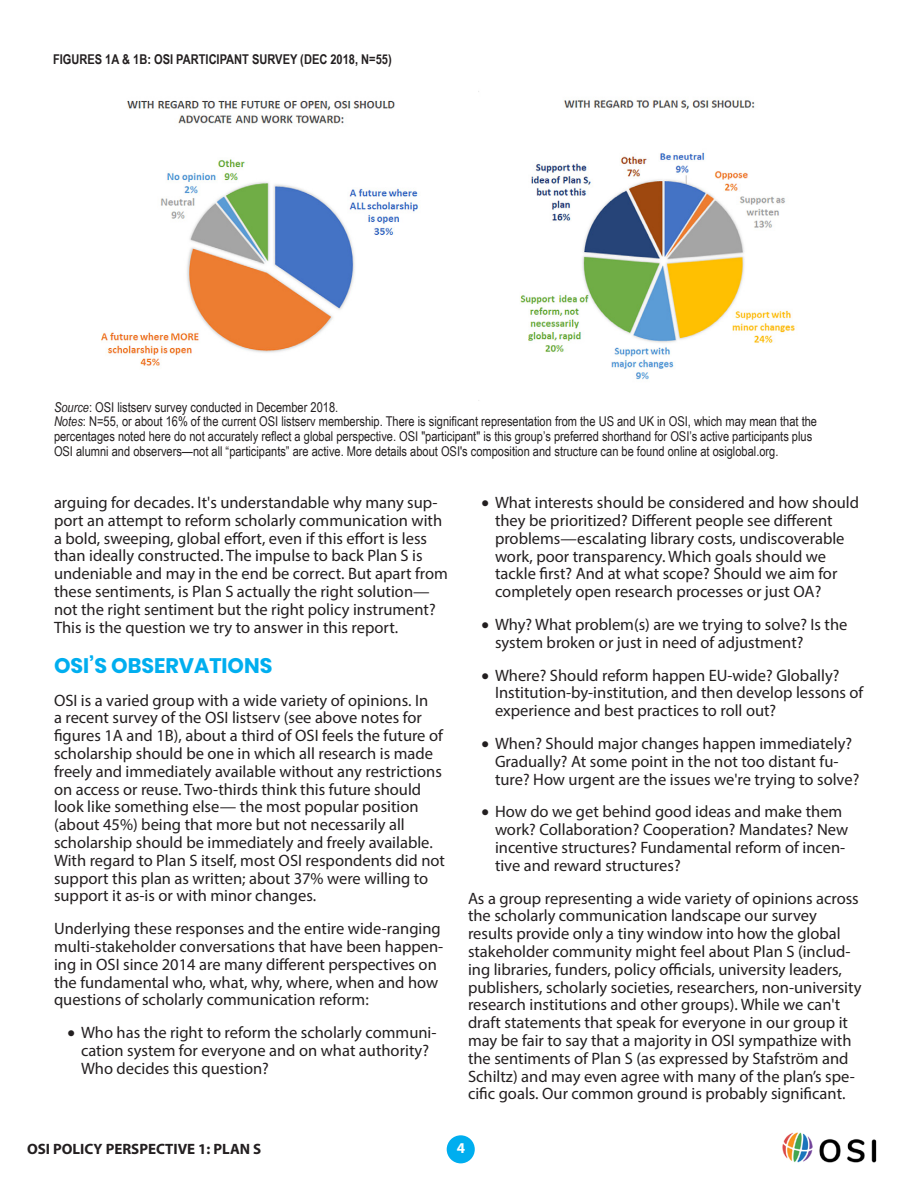
<style>
.page{position:relative;width:918px;height:1188px;background:#fff}
.page>*{position:absolute;margin:0;border:0;box-sizing:border-box;transform-origin:0 0}
.t1{font:700 21px "Poppins";color:#00aeef}
.List_Paragraph{font:16.5px/17.9px "Myriad Pro";color:#231f20}
.t2{font:700 15px "Myriad Pro";color:#231f20}
.t3{font:700 15px "Myriad Pro";color:#fff}
.t4{font:13.5px/14.5px "Arial Narrow";color:#231f20}
.t5{font:700 13.5px "Arial Narrow";color:#231f20}
.s1{font-style:italic}
</style>
<div class="page">
<div style="left:447px;top:1135px;width:28px;height:28px;background:#00aeef;border-radius:50%"></div>
<img style="left:101px;top:100px;width:317px;height:266px">
<img style="left:478px;top:91px;width:317px;height:310px">
<img style="left:782px;top:1132px;width:95px;height:31px">
<p class="t5" style="left:53px;top:49px;width:340px">FIGURES 1A &amp; 1B: OSI PARTICIPANT SURVEY (DEC 2018, N=55)</p>
<p class="t4" style="left:54px;top:399px;width:765px"><span class="s1">Source</span>: OSI listserv survey conducted in December 2018.<br><span class="s1">Notes</span>: N=55, or about 16% of the current OSI listserv membership. There is significant representation from the US and UK in OSI, which may mean that the percentages noted here do not accurately reflect a global perspective. OSI "participant" is this group’s preferred shorthand for OSI’s active participants plus OSI alumni and observers—not all “participants” are active. More details about OSI's composition and structure can be found online at osiglobal.org.</p>
<p class="List_Paragraph" style="left:54px;top:493px;width:396px">arguing for decades. It's understandable why many sup&shy;port an attempt to reform scholarly communication with a bold, sweeping, global effort, even if this effort is less than ideally constructed. The impulse to back Plan S is undeniable and may in the end be correct. But apart from these sentiments, is Plan S actually the right solution— not the right sentiment but the right policy instrument?<br>This is the question we try to answer in this report.</p>
<p class="t1" style="left:54px;top:653px;width:220px">OSI’S OBSERVATIONS</p>
<p class="List_Paragraph" style="left:54px;top:691px;width:393px">OSI is a varied group with a wide variety of opinions. In<br>a recent survey of the OSI listserv (see above notes for figures 1A and 1B), about a third of OSI feels the future of scholarship should be one in which all research is made freely and immediately available without any restrictions on access or reuse. Two-thirds think this future should look like something else— the most popular position (about 45%) being that more but not necessarily all scholarship should be immediately and freely available.<br>With regard to Plan S itself, most OSI respondents did not support this plan as written; about 37% were willing to support it as-is or with minor changes.</p>
<p class="List_Paragraph" style="left:54px;top:920px;width:391px">Underlying these responses and the entire wide-ranging multi-stakeholder conversations that have been happen&shy;ing in OSI since 2014 are many different perspectives on the fundamental who, what, why, where, when and how questions of scholarly communication reform:</p>
<p class="List_Paragraph" style="left:81px;top:1024px;width:357px;text-indent:-14px">• Who has the right to reform the scholarly communi&shy;cation system for everyone and on what authority?<br>Who decides this question?</p>
<p class="List_Paragraph" style="left:495px;top:493px;width:366px;text-indent:-14px">• What interests should be considered and how should they be prioritized? Different people see different problems—escalating library costs, undiscoverable work, poor transparency. Which goals should we tackle first? And at what scope? Should we aim for completely open research processes or just OA?</p>
<p class="List_Paragraph" style="left:495px;top:615px;width:354px;text-indent:-14px">• Why? What problem(s) are we trying to solve? Is the system broken or just in need of adjustment?</p>
<p class="List_Paragraph" style="left:495px;top:666px;width:370px;text-indent:-14px">• Where? Should reform happen EU-wide? Globally?<br>Institution-by-institution, and then develop lessons of experience and best practices to roll out?</p>
<p class="List_Paragraph" style="left:495px;top:734px;width:366px;text-indent:-14px">• When? Should major changes happen immediately?<br>Gradually? At some point in the not too distant fu&shy;ture? How urgent are the issues we're trying to solve?</p>
<p class="List_Paragraph" style="left:495px;top:803px;width:355px;text-indent:-14px">• How do we get behind good ideas and make them work? Collaboration? Cooperation? Mandates? New incentive structures? Fundamental reform of incen&shy;tive and reward structures?</p>
<p class="List_Paragraph" style="left:468px;top:889px;width:395px">As a group representing a wide variety of opinions across the scholarly communication landscape our survey results provide only a tiny window into how the global stakeholder community might feel about Plan S (includ&shy;ing libraries, funders, policy officials, university leaders, publishers, scholarly societies, researchers, non-university research institutions and other groups). While we can't draft statements that speak for everyone in our group it may be fair to say that a majority in OSI sympathize with the sentiments of Plan S (as expressed by Stafström and Schiltz) and may even agree with many of the plan’s spe&shy;cific goals. Our common ground is probably significant.</p>
<p class="t2" style="left:27px;top:1139px;width:236px">OSI POLICY PERSPECTIVE 1: PLAN S</p>
<p class="t3" style="left:457px;top:1139px;width:10px">4</p>
</div>
